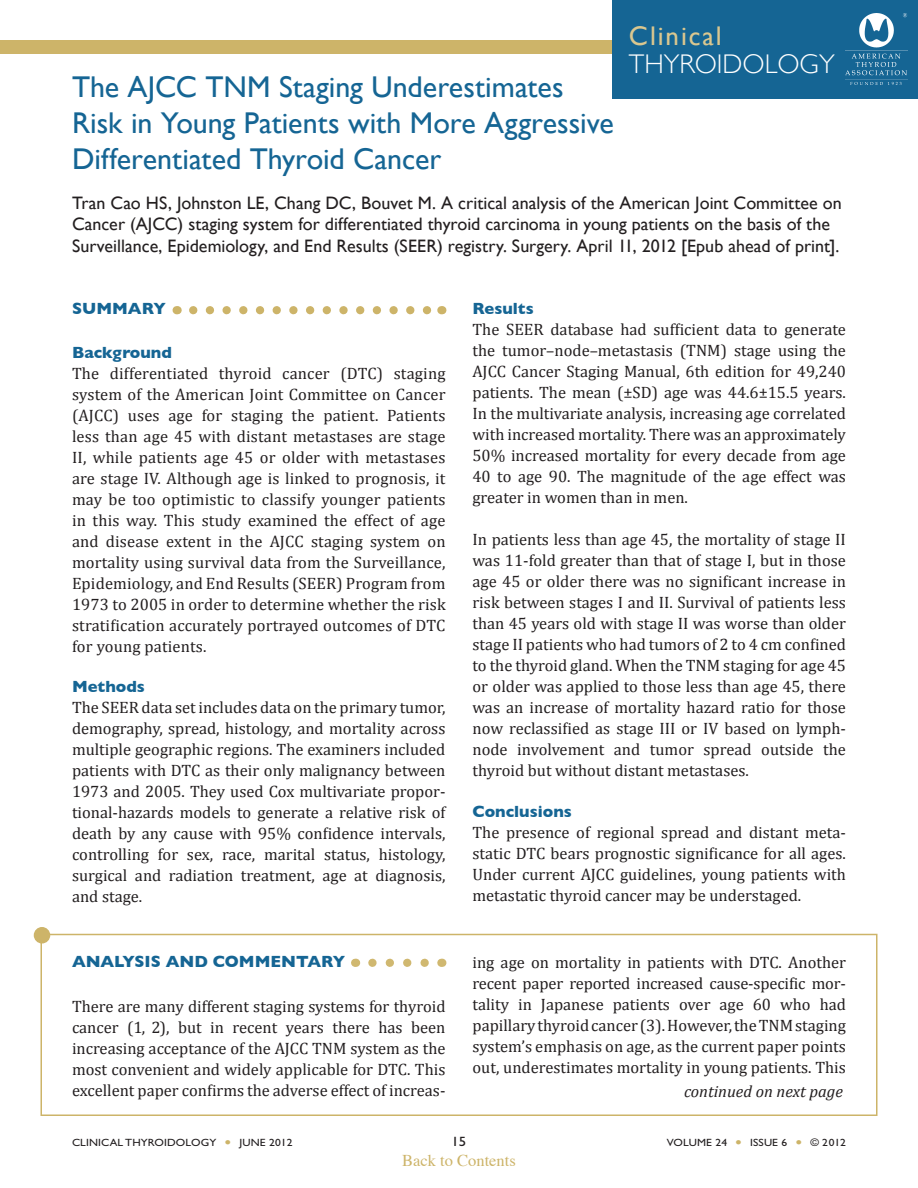
<style>
.page{position:relative;width:918px;height:1188px;background:#fff}
.page>*{position:absolute;margin:0;border:0;box-sizing:border-box;transform-origin:0 0}
.Topic_Header{font:30px/36px "Gill Sans";color:#156594}
.t1{font:300 27px/28.5px "Gill Sans";color:#fff}
.Full_reference{font:18px/21.6px "Gill Sans";color:#231f20}
.body_summary{font:16.5px/21px "Cambria";color:#231f20;text-align:justify}
.Body_Head_2{font:700 16.5px "Gill Sans";color:#156594}
.Commentary{font:700 16.5px "Gill Sans";color:#156594}
.body_summary-2{font:italic 16.5px "Cambria";color:#231f20}
.t2{font:16.5px "Times";color:#cdb469}
.summary{font:700 16.5px "Gill Sans";color:#156594}
.t3{font:13.5px "Gill Sans Std";color:#231f20;scale:1.1 1}
.t4{font:10.5px "Gill Sans Std";letter-spacing:.01em;color:#231f20;scale:1.1 1}
.s1{font-weight:400;color:#dac78f}
.s2{color:#cdb469}
</style>
<div class="page">
<svg style="left:193px;top:306px;width:239px;height:8px"></svg>
<div style="left:0;top:40px;width:846px;height:14px;background:#cdb469"></div>
<div style="left:612px;top:0;width:306px;height:99px;background:#156594"></div>
<img style="left:846px;top:14px;width:62px;height:70px">
<div style="left:40px;top:934px;width:838px;height:182px;border:2px solid #cdb469"></div>
<div style="left:34px;top:927px;width:16px;height:17px;background:#cdb469;border-radius:50%"></div>
<svg style="left:372px;top:959px;width:57px;height:8px"></svg>
<p class="t1" style="left:629px;top:21px;width:207px"><span class="s1">Clinical<br></span>THYROIDOLOGY</p>
<p class="Topic_Header" style="left:72px;top:69px;width:543px">The AJCC TNM Staging Underestimates<br>Risk in Young Patients with More Aggressive<br>Differentiated Thyroid Cancer</p>
<p class="Full_reference" style="left:72px;top:192px;width:771px">Tran Cao HS, Johnston LE, Chang DC, Bouvet M. A critical analysis of the American Joint Committee on<br>Cancer (AJCC) staging system for differentiated thyroid carcinoma in young patients on the basis of the<br>Surveillance, Epidemiology, and End Results (SEER) registry. Surgery. April 11, 2012 [Epub ahead of print].</p>
<p class="summary" style="left:72px;top:299px;width:95px">SUMMARY</p>
<p class="Body_Head_2" style="left:72px;top:343px;width:101px">Background</p>
<p class="body_summary" style="left:72px;top:363px;width:375px">The differentiated thyroid cancer (DTC) staging system of the American Joint Committee on Cancer (AJCC) uses age for staging the patient. Patients less than age 45 with distant metastases are stage II, while patients age 45 or older with metastases are stage IV. Although age is linked to prognosis, it may be too optimistic to classify younger patients in this way. This study examined the effect of age and disease extent in the AJCC staging system on mortality using survival data from the Surveillance, Epidemiology, and End Results (SEER) Program from 1973 to 2005 in order to determine whether the risk stratification accurately portrayed outcomes of DTC for young patients.</p>
<p class="Body_Head_2" style="left:72px;top:677px;width:74px">Methods</p>
<p class="body_summary" style="left:72px;top:697px;width:375px">The SEER data set includes data on the primary tumor, demography, spread, histology, and mortality across multiple geographic regions. The examiners included patients with DTC as their only malignancy between 1973 and 2005. They used Cox multivariate propor&shy;tional-hazards models to generate a relative risk of death by any cause with 95% confidence intervals, controlling for sex, race, marital status, histology, surgical and radiation treatment, age at diagnosis, and stage.</p>
<p class="Commentary" style="left:72px;top:952px;width:275px">ANALYSIS AND COMMENTARY</p>
<p class="body_summary" style="left:72px;top:996px;width:375px">There are many different staging systems for thyroid cancer (1, 2), but in recent years there has been increasing acceptance of the AJCC TNM system as the most convenient and widely applicable for DTC. This excellent paper confirms the adverse effect of increas-</p>
<p class="Body_Head_2" style="left:472px;top:299px;width:63px">Results</p>
<p class="body_summary" style="left:472px;top:319px;width:375px">The SEER database had sufficient data to generate the tumor–node–metastasis (TNM) stage using the AJCC Cancer Staging Manual, 6th edition for 49,240 patients. The mean (±SD) age was 44.6±15.5 years.<br>In the multivariate analysis, increasing age correlated with increased mortality. There was an approximately 50% increased mortality for every decade from age 40 to age 90. The magnitude of the age effect was greater in women than in men.</p>
<p class="body_summary" style="left:472px;top:529px;width:375px">In patients less than age 45, the mortality of stage II was 11-fold greater than that of stage I, but in those age 45 or older there was no significant increase in risk between stages I and II. Survival of patients less than 45 years old with stage II was worse than older stage II patients who had tumors of 2 to 4 cm confined to the thyroid gland. When the TNM staging for age 45 or older was applied to those less than age 45, there was an increase of mortality hazard ratio for those now reclassified as stage III or IV based on lymph&shy;node involvement and tumor spread outside the thyroid but without distant metastases.</p>
<p class="Body_Head_2" style="left:472px;top:802px;width:101px">Conclusions</p>
<p class="body_summary" style="left:472px;top:822px;width:375px">The presence of regional spread and distant meta&shy;static DTC bears prognostic significance for all ages.<br>Under current AJCC guidelines, young patients with metastatic thyroid cancer may be understaged.</p>
<p class="body_summary" style="left:472px;top:952px;width:375px">ing age on mortality in patients with DTC. Another recent paper reported increased cause-specific mor&shy;tality in Japanese patients over age 60 who had papillary thyroid cancer (3). However, the TNM staging system’s emphasis on age, as the current paper points out, underestimates mortality in young patients. This</p>
<p class="body_summary-2" style="left:684px;top:1081px;width:160px">continued on next page</p>
<p class="t4" style="left:72px;top:1137px;width:202px">CLINICAL THYROIDOLOGY <span class="s2">●</span> JUNE 2012</p>
<p class="t3" style="left:451px;top:1134px;width:15px">15</p>
<p class="t4" style="left:667px;top:1137px;width:164px">VOLUME 24 <span class="s2">●</span> ISSUE 6 <span class="s2">●</span> © 2012</p>
<p class="t2" style="left:402px;top:1145px;width:115px">Back to Contents</p>
</div>
